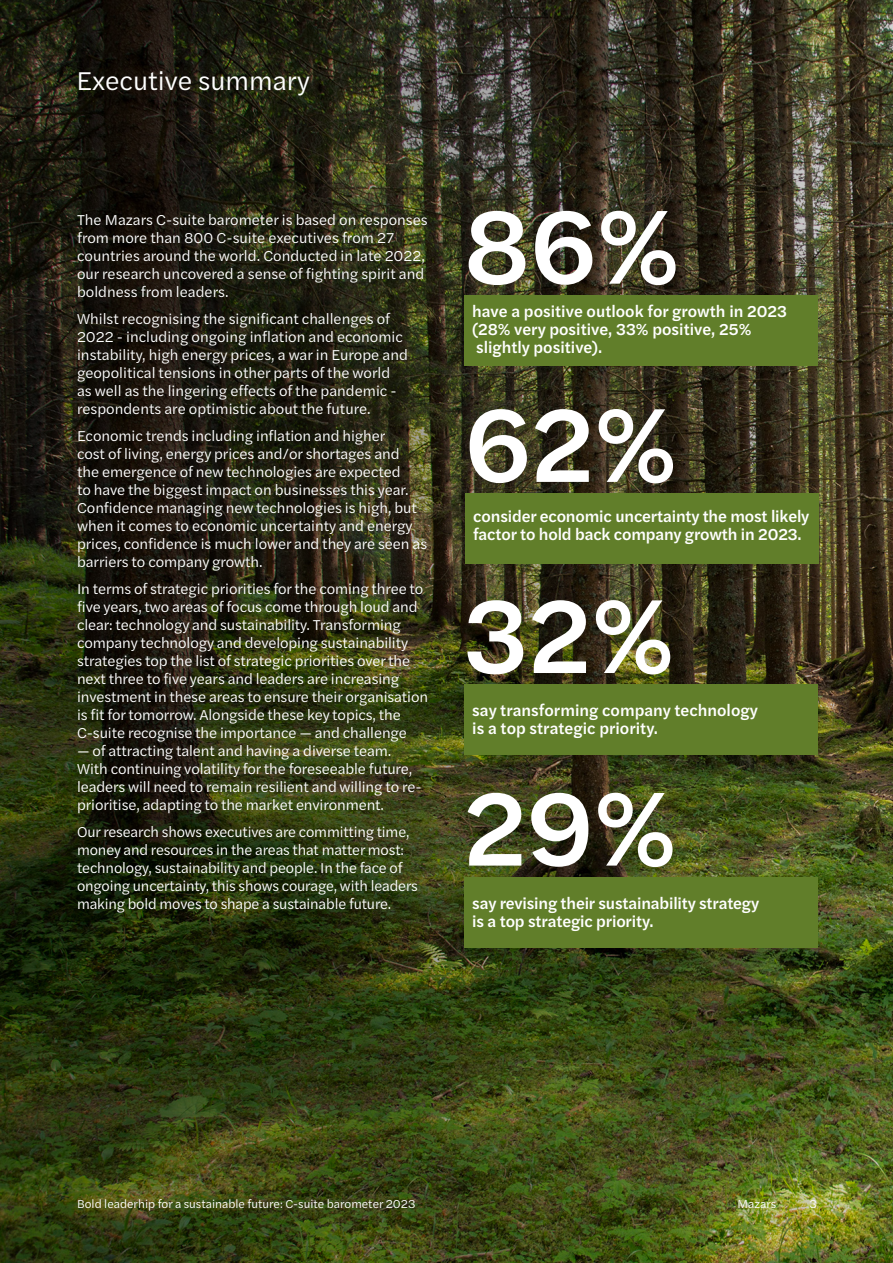
<style>
.page{position:relative;width:893px;height:1263px;background:#fff}
.page>*{position:absolute;margin:0;border:0;box-sizing:border-box;transform-origin:0 0}
.Quote_source{font:500 108px "Halyard Text";color:#fff}
.Page_title{font:27px "Halyard Text";color:#fff}
.Heading_2{font:500 16.5px/18px "Halyard Text";letter-spacing:-.005em;color:#fff}
.Body_text{font:15px/18px "Halyard Text";letter-spacing:-.01em;color:#fff}
.Page_footer{font:12px "Halyard Text";color:#fff}
</style>
<div class="page">
<img style="left:0;top:0;width:893px;height:1263px">
<div style="left:464px;top:295px;width:353px;height:70px;background:#617e2a"></div>
<div style="left:464px;top:684px;width:353px;height:71px;background:#617e2a"></div>
<div style="left:464px;top:877px;width:353px;height:71px;background:#617e2a"></div>
<div style="left:465px;top:493px;width:353px;height:71px;background:#617e2a"></div>
<p class="Page_title" style="left:77px;top:61px;width:235px">Executive summary</p>
<p class="Body_text" style="left:77px;top:210px;width:352px">The Mazars C-suite barometer is based on responses from more than 800 C-suite executives from 27 countries around the world. Conducted in late 2022, our research uncovered a sense of fighting spirit and boldness from leaders.</p>
<p class="Body_text" style="left:77px;top:309px;width:332px">Whilst recognising the significant challenges of 2022 - including ongoing inflation and economic instability, high energy prices, a war in Europe and geopolitical tensions in other parts of the world as well as the lingering effects of the pandemic - respondents are optimistic about the future.</p>
<p class="Body_text" style="left:77px;top:426px;width:352px">Economic trends including inflation and higher<br>cost of living, energy prices and/or shortages and<br>the emergence of new technologies are expected<br>to have the biggest impact on businesses this year.<br>Confidence managing new technologies is high, but when it comes to economic uncertainty and energy prices, confidence is much lower and they are seen as barriers to company growth.</p>
<p class="Body_text" style="left:77px;top:579px;width:353px">In terms of strategic priorities for the coming three to five years, two areas of focus come through loud and clear: technology and sustainability. Transforming company technology and developing sustainability strategies top the list of strategic priorities over the next three to five years and leaders are increasing investment in these areas to ensure their organisation is fit for tomorrow. Alongside these key topics, the C-suite recognise the importance — and challenge</p>
<p class="Body_text" style="left:77px;top:741px;width:346px">— of attracting talent and having a diverse team.<br>With continuing volatility for the foreseeable future, leaders will need to remain resilient and willing to re&shy;prioritise, adapting to the market environment.</p>
<p class="Body_text" style="left:77px;top:822px;width:342px">Our research shows executives are committing time, money and resources in the areas that matter most: technology, sustainability and people. In the face of ongoing uncertainty, this shows courage, with leaders making bold moves to shape a sustainable future.</p>
<p class="Quote_source" style="left:464px;top:169px;width:218px">86%</p>
<p class="Heading_2" style="left:472px;top:302px;width:316px">have a positive outlook for growth in 2023 (28% very positive, 33% positive, 25% slightly positive).</p>
<p class="Quote_source" style="left:465px;top:367px;width:214px">62%</p>
<p class="Heading_2" style="left:473px;top:506px;width:338px">consider economic uncertainty the most likely factor to hold back company growth in 2023.</p>
<p class="Quote_source" style="left:464px;top:558px;width:212px">32%</p>
<p class="Heading_2" style="left:472px;top:700px;width:287px">say transforming company technology is a top strategic priority.</p>
<p class="Quote_source" style="left:464px;top:751px;width:215px">29%</p>
<p class="Heading_2" style="left:472px;top:893px;width:288px">say revising their sustainability strategy is a top strategic priority.</p>
<p class="Page_footer" style="left:77px;top:1195px;width:340px">Bold leaderhip for a sustainable future: C-suite barometer 2023</p>
<p class="Page_footer" style="left:738px;top:1195px;width:40px">Mazars</p>
<p class="Page_footer" style="left:809px;top:1195px;width:9px">3</p>
</div>
